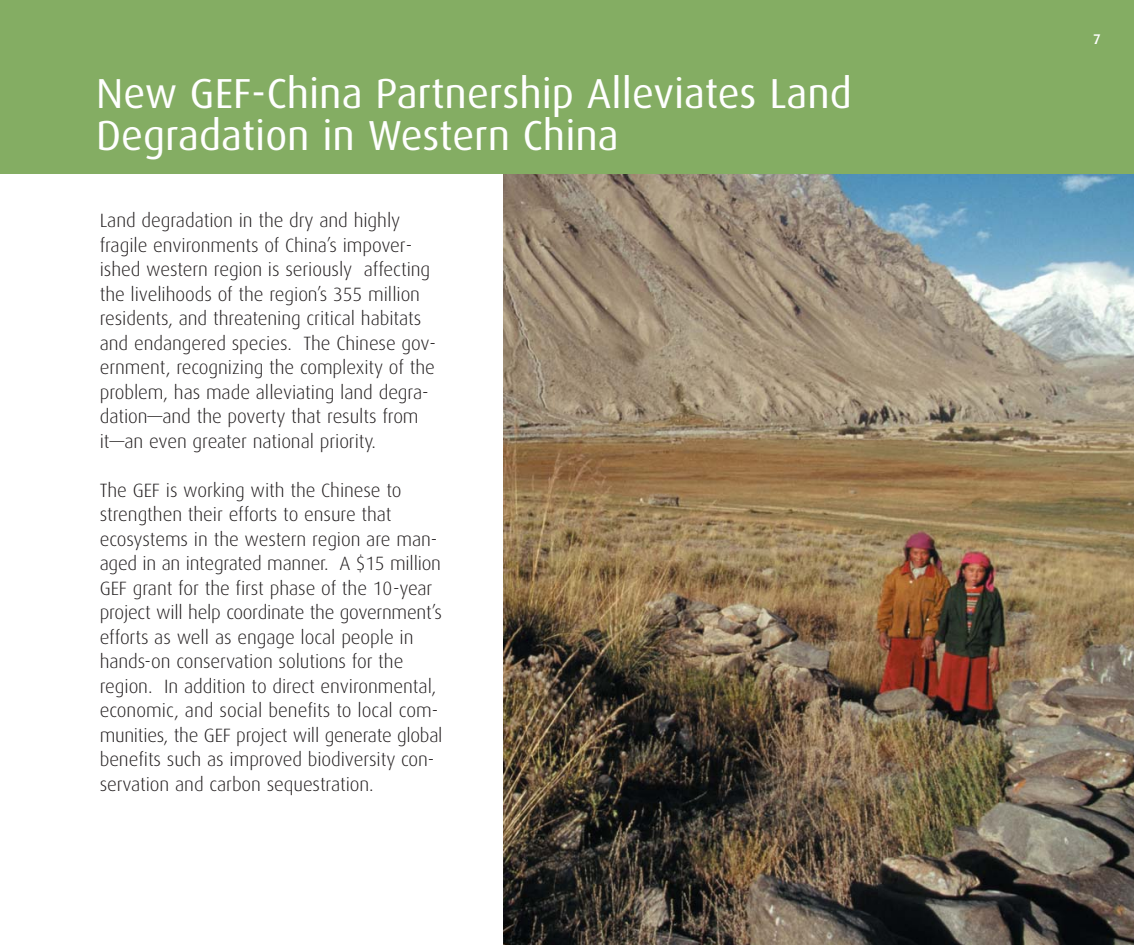
<style>
.page{position:relative;width:1134px;height:945px;background:#fff}
.page>*{position:absolute;margin:0;border:0;box-sizing:border-box;transform-origin:0 0}
.t1{font:42px/42px "Dax";color:#fff}
.t2{font:300 19.25px/24.5px "Dax";letter-spacing:-.005em;color:#231f20}
.t3{font:500 14px "Dax";color:#fff}
</style>
<div class="page">
<img style="left:503px;top:173px;width:631px;height:772px">
<div style="left:0;top:0;width:1134px;height:173px;background:#84ad63"></div>
<h1 class="t1" style="left:96px;top:74px;width:757px">New GEF-China Partnership Alleviates Land<br>Degradation in Western China</h1>
<p class="t2" style="left:100px;top:209px;width:338px">Land degradation in the dry and highly fragile environments of China’s impover&shy;ished western region is seriously affecting the livelihoods of the region’s 355 million residents, and threatening critical habitats and endangered species. The Chinese gov&shy;ernment, recognizing the complexity of the problem, has made alleviating land degra&shy;dation—and the poverty that results from it—an even greater national priority.</p>
<p class="t2" style="left:100px;top:479px;width:344px">The GEF is working with the Chinese to strengthen their efforts to ensure that ecosystems in the western region are man&shy;aged in an integrated manner. A $15 million GEF grant for the first phase of the 10-year project will help coordinate the government’s efforts as well as engage local people in hands-on conservation solutions for the region. In addition to direct environmental, economic, and social benefits to local com&shy;munities, the GEF project will generate global benefits such as improved biodiversity con&shy;servation and carbon sequestration.</p>
<p class="t3" style="left:1093px;top:33px;width:9px">7</p>
</div>
